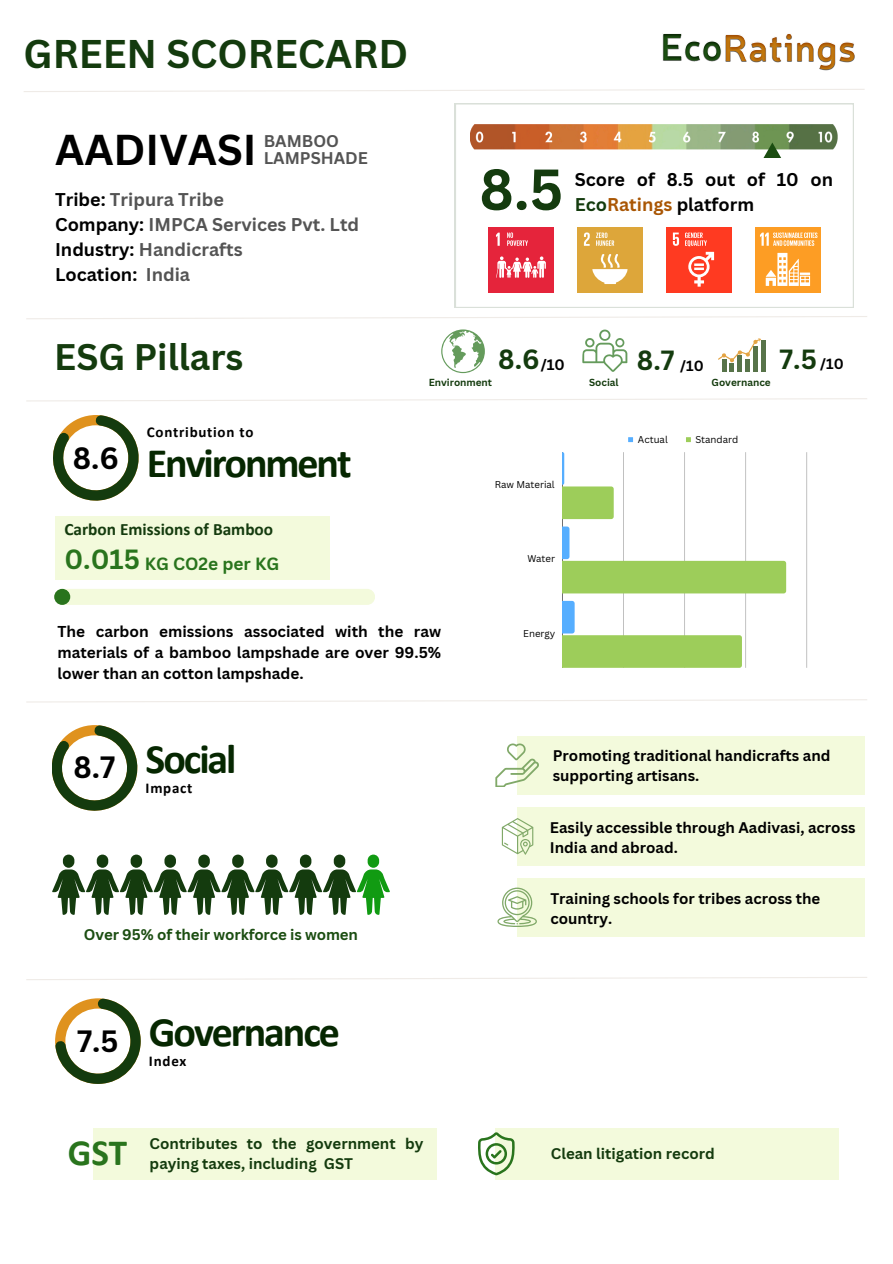
<style>
.page{position:relative;width:893px;height:1264px;background:#fff}
.page>*{position:absolute;margin:0;border:0;box-sizing:border-box;transform-origin:0 0}
.t1{font:700 56.4px "Canva Sans";color:#143b0e}
.t2{font:700 42px "Calibri";letter-spacing:-.05em;color:#062701}
.t3{font:700 42px "Canva Sans";color:#000}
.t4{font:700 39px "Canva Sans";color:#143b0e}
.t5{font:700 37.05px "Calibri";color:#29741d}
.t6{font:700 36px "Canva Sans";color:#143b0e}
.t7{font:700 30px "Canva Sans";color:#000}
.t8{font:700 27px "Canva Sans";color:#143b0e}
.t9{font:700 27px "Canva Sans";color:#29741d}
.t10{font:700 18px "Canva Sans";color:#545454}
.t11{font:700 18px/24.8px "Canva Sans";color:#000}
.t12{font:700 17.25px "Calibri";color:#143b0e}
.t13{font:700 17.25px "Canva Sans";color:#29741d}
.t14{font:700 16.5px/16.8px "Canva Sans";color:#545454}
.t15{font:700 15.3px/21.3px "Canva Sans";color:#000;text-align:justify}
.t16{font:700 15px/20.2px "Canva Sans";color:#000}
.t17{font:700 15px/20.2px "Canva Sans";color:#143b0e}
.t18{font:700 15px "Canva Sans";letter-spacing:-.01em;color:#1b4d11}
.t19{font:700 15px "Calibri";letter-spacing:.05em;color:#000}
.t20{font:700 14.7px "Canva Sans";color:#000}
.t21{font:700 14.4px "Canva Sans";color:#000}
.t22{font:700 9.9px "Canva Sans";color:#143b0e}
.t23{font:9.6px "Canva Sans";color:#000}
.s1{color:#000}
.s2{color:#143b0e}
.s3{color:#a95604}
</style>
<div class="page">
<img style="left:662px;top:33px;width:193px;height:38px">
<svg style="left:24px;top:89px;width:841px;height:3px"></svg>
<svg style="left:53px;top:415px;width:86px;height:85px"></svg>
<svg style="left:52px;top:725px;width:85px;height:85px"></svg>
<svg style="left:55px;top:998px;width:86px;height:85px"></svg>
<svg style="left:26px;top:398px;width:841px;height:4px"></svg>
<svg style="left:26px;top:699px;width:841px;height:4px"></svg>
<svg style="left:26px;top:977px;width:841px;height:3px"></svg>
<svg style="left:26px;top:316px;width:841px;height:3px"></svg>
<div style="left:93px;top:1127px;width:344px;height:52px;background:#f3fadc"></div>
<div style="left:494px;top:1127px;width:344px;height:52px;background:#f3fadc"></div>
<svg style="left:478px;top:1132px;width:36px;height:43px"></svg>
<svg style="left:455px;top:103px;width:398px;height:205px"></svg>
<svg style="left:763px;top:142px;width:18px;height:16px"></svg>
<svg style="left:441px;top:329px;width:44px;height:44px"></svg>
<svg style="left:582px;top:329px;width:45px;height:43px"></svg>
<div style="left:729px;top:363px;width:5px;height:9px;background:#577349"></div>
<div style="left:721px;top:359px;width:5px;height:13px;background:#577349"></div>
<div style="left:737px;top:355px;width:5px;height:17px;background:#577349"></div>
<div style="left:745px;top:359px;width:5px;height:13px;background:#577349"></div>
<div style="left:753px;top:346px;width:5px;height:26px;background:#577349"></div>
<hr style="left:761px;top:340px;width:4px;height:32px;background:#577349">
<svg style="left:718px;top:338px;width:43px;height:24px"></svg>
<div style="left:54px;top:589px;width:321px;height:16px;background:#f3fadc;border-radius:8px"></div>
<div style="left:54px;top:589px;width:16px;height:16px;background:#29741d;border-radius:50%"></div>
<div style="left:55px;top:516px;width:274px;height:64px;background:#f3fadc"></div>
<div style="left:577px;top:227px;width:65px;height:65px;background:#dda63a"></div>
<svg style="left:584px;top:232px;width:5px;height:14px"></svg>
<svg style="left:592px;top:254px;width:35px;height:30px"></svg>
<svg style="left:596px;top:232px;width:18px;height:14px"></svg>
<svg style="left:628px;top:437px;width:5px;height:5px"></svg>
<svg style="left:686px;top:437px;width:4px;height:5px"></svg>
<hr style="left:623px;top:452px;width:1px;height:216px;background:#000">
<hr style="left:684px;top:452px;width:1px;height:216px;background:#000">
<hr style="left:745px;top:452px;width:1px;height:216px;background:#000">
<hr style="left:806px;top:452px;width:1px;height:216px;background:#000">
<hr style="left:562px;top:452px;width:1px;height:216px;background:#000">
<svg style="left:562px;top:452px;width:51px;height:67px"></svg>
<svg style="left:562px;top:526px;width:224px;height:67px"></svg>
<svg style="left:562px;top:601px;width:179px;height:67px"></svg>
<svg style="left:52px;top:854px;width:169px;height:60px"></svg>
<svg style="left:357px;top:854px;width:33px;height:60px"></svg>
<div style="left:488px;top:227px;width:65px;height:65px;background:#e5243b"></div>
<svg style="left:496px;top:232px;width:50px;height:46px"></svg>
<div style="left:666px;top:227px;width:65px;height:65px;background:#ff3a21"></div>
<svg style="left:672px;top:232px;width:7px;height:14px"></svg>
<svg style="left:688px;top:252px;width:26px;height:35px"></svg>
<svg style="left:685px;top:232px;width:21px;height:14px"></svg>
<div style="left:755px;top:227px;width:65px;height:65px;background:#fd9d24"></div>
<svg style="left:765px;top:253px;width:45px;height:33px"></svg>
<svg style="left:760px;top:232px;width:57px;height:14px"></svg>
<div style="left:517px;top:736px;width:348px;height:58px;background:#f3fadc"></div>
<svg style="left:495px;top:743px;width:44px;height:44px"></svg>
<div style="left:517px;top:878px;width:348px;height:58px;background:#f3fadc"></div>
<svg style="left:497px;top:887px;width:40px;height:40px"></svg>
<div style="left:517px;top:807px;width:347px;height:58px;background:#f3fadc"></div>
<svg style="left:502px;top:818px;width:31px;height:36px"></svg>
<p class="t4" style="left:24px;top:26px;width:386px">GREEN SCORECARD</p>
<p class="t3" style="left:55px;top:120px;width:203px">AADIVASI</p>
<p class="t14" style="left:264px;top:132px;width:106px">BAMBOO<br>LAMPSHADE</p>
<p class="t10" style="left:55px;top:187px;width:170px"><span class="s1">Tribe:</span> Tripura Tribe</p>
<p class="t10" style="left:55px;top:212px;width:305px"><span class="s1">Company:</span> IMPCA Services Pvt. Ltd</p>
<p class="t10" style="left:55px;top:237px;width:189px"><span class="s1">Industry:</span> Handicrafts</p>
<p class="t11" style="left:55px;top:261px;width:84px">Location:</p>
<h1 class="t10" style="left:146px;top:261px;width:46px">India</h1>
<p class="t6" style="left:54px;top:332px;width:190px">ESG Pillars</p>
<p class="t7" style="left:73px;top:436px;width:48px">8.6</p>
<p class="t19" style="left:147px;top:425px;width:108px">Contribution to</p>
<p class="t2" style="left:147px;top:445px;width:206px">Environment</p>
<p class="t12" style="left:64px;top:522px;width:210px">Carbon Emissions of Bamboo</p>
<p class="t9" style="left:64px;top:540px;width:77px">0.015</p>
<p class="t13" style="left:145px;top:552px;width:136px">KG CO2e per KG</p>
<p class="t1" style="left:479px;top:149px;width:85px">8.5</p>
<h2 class="t11" style="left:574px;top:166px;width:260px">Score of 8.5 out of 10 on<br><span class="s2">Eco</span><span class="s3">Ratings</span> platform</h2>
<p class="t8" style="left:498px;top:340px;width:43px">8.6</p>
<p class="t20" style="left:540px;top:354px;width:26px">/10</p>
<p class="t22" style="left:428px;top:375px;width:65px">Environment</p>
<p class="t23" style="left:495px;top:478px;width:61px">Raw Material</p>
<p class="t22" style="left:589px;top:375px;width:31px">Social</p>
<h6 class="t8" style="left:637px;top:341px;width:39px">8.7</h6>
<p class="t21" style="left:680px;top:356px;width:25px">/10</p>
<h3 class="t22" style="left:711px;top:375px;width:61px">Governance</h3>
<p class="t8" style="left:779px;top:340px;width:39px">7.5</p>
<p class="t21" style="left:820px;top:354px;width:25px">/10</p>
<p class="t23" style="left:638px;top:433px;width:31px">Actual</p>
<p class="t23" style="left:695px;top:433px;width:44px">Standard</p>
<p class="t23" style="left:527px;top:552px;width:29px">Water</p>
<h6 class="t15" style="left:58px;top:620px;width:385px">The carbon emissions associated with the raw materials of a bamboo lampshade are over 99.5% lower than an cotton lampshade.</h6>
<p class="t7" style="left:74px;top:746px;width:43px">8.7</p>
<h5 class="t2" style="left:146px;top:741px;width:92px">Social</h5>
<p class="t19" style="left:146px;top:781px;width:48px">Impact</p>
<h3 class="t18" style="left:84px;top:923px;width:276px">Over 95% of their workforce is women</h3>
<p class="t7" style="left:77px;top:1019px;width:43px">7.5</p>
<p class="t2" style="left:149px;top:1014px;width:192px">Governance</p>
<p class="t19" style="left:149px;top:1054px;width:39px">Index</p>
<p class="t23" style="left:523px;top:626px;width:33px">Energy</p>
<p class="t16" style="left:552px;top:744px;width:279px">Promoting traditional handicrafts and supporting artisans.</p>
<p class="t16" style="left:550px;top:816px;width:307px">Easily accessible through Aadivasi, across<br>India and abroad.</p>
<p class="t16" style="left:550px;top:887px;width:271px">Training schools for tribes across the country.</p>
<p class="t5" style="left:68px;top:1137px;width:61px">GST</p>
<p class="t17" style="left:150px;top:1133px;width:275px">Contributes to the government by paying taxes, including GST</p>
<p class="t17" style="left:551px;top:1143px;width:165px">Clean litigation record</p>
</div>
